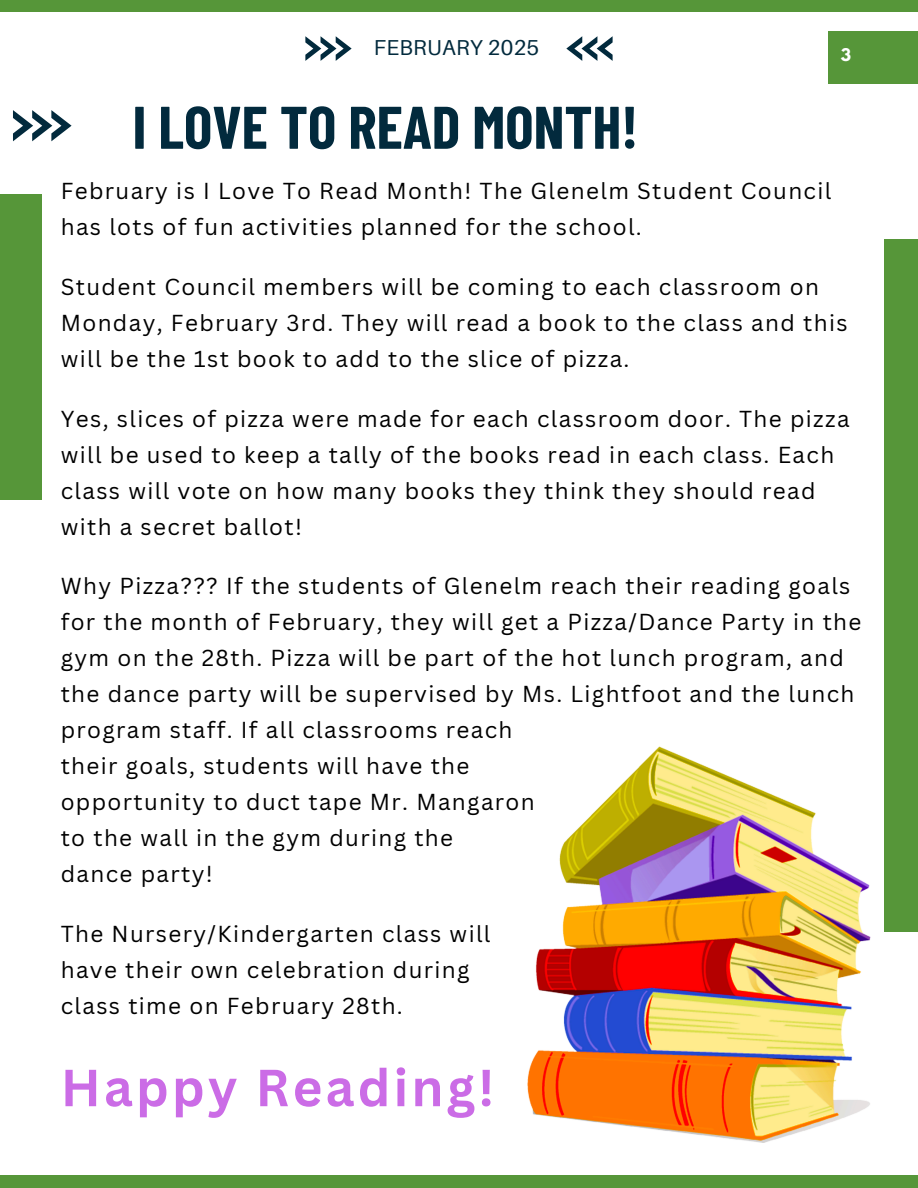
<style>
.page{position:relative;width:918px;height:1188px;background:#fff}
.page>*{position:absolute;margin:0;border:0;box-sizing:border-box;transform-origin:0 0}
.t1{font:700 60px "Barlow Condensed";color:#022a3d}
.t2{font:700 51px "Canva Sans";letter-spacing:.06em;color:#cb6ce6}
.t3{font:22.5px/36px "Canva Sans";letter-spacing:.06em;color:#000}
.t4{font:21.6px "Aileron";letter-spacing:.015em;color:#022a3d}
.t5{font:700 15.45px "League Spartan";color:#fff}
</style>
<div class="page">
<div style="left:0;top:195px;width:42px;height:305px;background:#569639"></div>
<svg style="left:13px;top:110px;width:58px;height:31px"></svg>
<svg style="left:305px;top:36px;width:46px;height:25px"></svg>
<svg style="left:567px;top:36px;width:45px;height:25px"></svg>
<div style="left:0;top:0;width:918px;height:12px;background:#569639"></div>
<div style="left:0;top:1175px;width:918px;height:13px;background:#569639"></div>
<div style="left:828px;top:32px;width:90px;height:52px;background:#569639"></div>
<div style="left:884px;top:239px;width:34px;height:693px;background:#569639"></div>
<img style="left:527px;top:747px;width:343px;height:396px">
<p class="t4" style="left:374px;top:34px;width:167px">FEBRUARY 2025</p>
<p class="t1" style="left:133px;top:89px;width:507px">I LOVE TO READ MONTH!</p>
<p class="t5" style="left:841px;top:47px;width:12px">3</p>
<h3 class="t3" style="left:61px;top:173px;width:772px">February is I Love To Read Month! The Glenelm Student Council has lots of fun activities planned for the school.</h3>
<p class="t3" style="left:61px;top:268px;width:788px">Student Council members will be coming to each classroom on<br>Monday, February 3rd. They will read a book to the class and this will be the 1st book to add to the slice of pizza.</p>
<h1 class="t3" style="left:61px;top:400px;width:790px">Yes, slices of pizza were made for each classroom door. The pizza will be used to keep a tally of the books read in each class. Each class will vote on how many books they think they should read with a secret ballot!</h1>
<p class="t3" style="left:61px;top:568px;width:802px">Why Pizza??? If the students of Glenelm reach their reading goals for the month of February, they will get a Pizza/Dance Party in the gym on the 28th. Pizza will be part of the hot lunch program, and the dance party will be supervised by Ms. Lightfoot and the lunch program staff. If all classrooms reach</p>
<p class="t3" style="left:61px;top:748px;width:410px">their goals, students will have the</p>
<p class="t3" style="left:61px;top:784px;width:476px">opportunity to duct tape Mr. Mangaron</p>
<p class="t3" style="left:61px;top:820px;width:394px">to the wall in the gym during the</p>
<p class="t3" style="left:61px;top:856px;width:154px">dance party!</p>
<p class="t3" style="left:61px;top:915px;width:431px">The Nursery/Kindergarten class will</p>
<p class="t3" style="left:61px;top:951px;width:410px">have their own celebration during</p>
<p class="t3" style="left:61px;top:987px;width:344px">class time on February 28th.</p>
<p class="t2" style="left:61px;top:1052px;width:435px">Happy Reading!</p>
</div>
